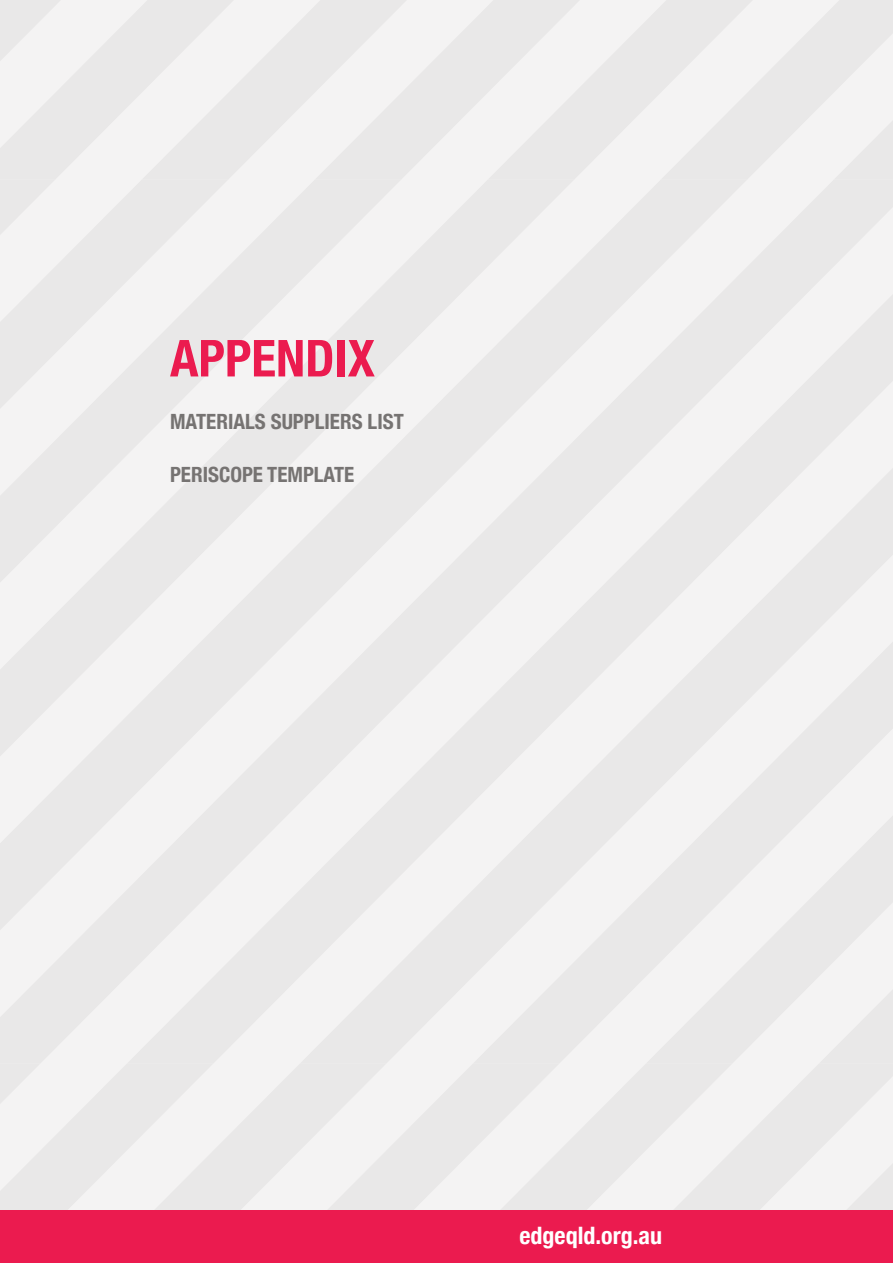
<style>
.page{position:relative;width:893px;height:1263px;background:#fff}
.page>*{position:absolute;margin:0;border:0;box-sizing:border-box;transform-origin:0 0}
.t1{font:700 condensed 51px "Helvetica Neue";color:#eb1b4f}
.t2{font:700 condensed 24px "Helvetica Neue";color:#fff}
.t3{font:700 condensed 21px "Helvetica Neue";color:#767372}
</style>
<div class="page">
<div style="left:753px;top:0;width:140px;height:180px;background:#f1f0f0"></div>
<div style="left:580px;top:0;width:173px;height:180px;background:#eeeded"></div>
<div style="left:407px;top:0;width:173px;height:180px;background:#eeeded"></div>
<div style="left:234px;top:0;width:173px;height:180px;background:#eeeded"></div>
<div style="left:0;top:180px;width:893px;height:809px;background:#f1f0f0"></div>
<div style="left:0;top:180px;width:747px;height:750px;background:#ecebeb"></div>
<div style="left:0;top:180px;width:574px;height:576px;background:#edecec"></div>
<div style="left:0;top:180px;width:401px;height:403px;background:#edecec"></div>
<div style="left:0;top:235px;width:228px;height:174px;background:#eeeded"></div>
<svg style="left:0;top:0;width:234px;height:235px"></svg>
<div style="left:0;top:989px;width:893px;height:222px;background:#ecebeb"></div>
<div style="left:0;top:1211px;width:893px;height:52px;background:#eb1b4f"></div>
<h1 class="t1" style="left:170px;top:316px;width:206px">APPENDIX</h1>
<p class="t3" style="left:170px;top:404px;width:235px">MATERIALS SUPPLIERS LIST</p>
<p class="t3" style="left:170px;top:457px;width:186px">PERISCOPE TEMPLATE</p>
<p class="t2" style="left:519px;top:1216px;width:144px">edgeqld.org.au</p>
</div>
